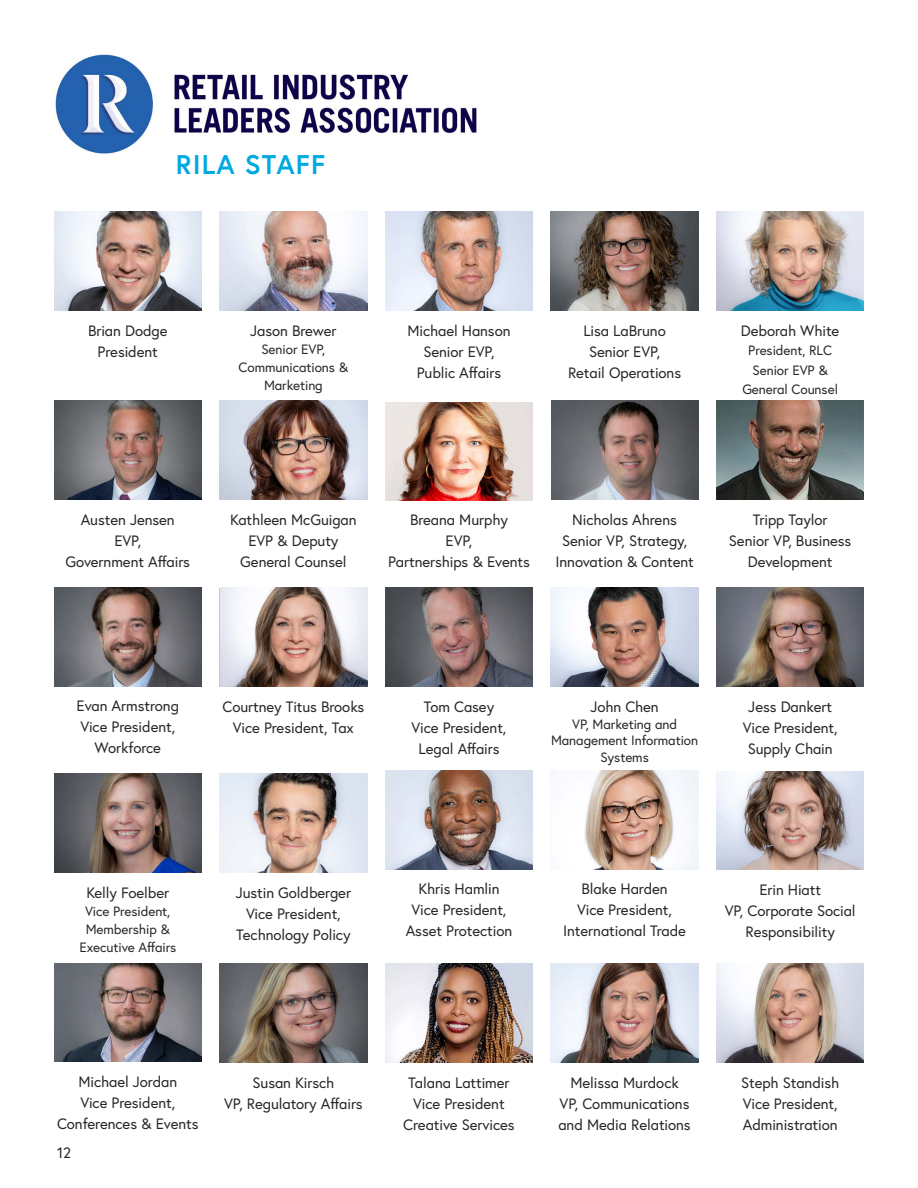
<style>
.page{position:relative;width:918px;height:1188px;background:#fff}
.page>*{position:absolute;margin:0;border:0;box-sizing:border-box;transform-origin:0 0}
.t1{font:700 27px "Europa";letter-spacing:.04em;color:#00a9e0}
.t2{font:15px/21px "Europa";letter-spacing:-.005em;color:#25282a;text-align:center}
.t3{font:13.5px/18px "Europa";letter-spacing:-.005em;color:#25282a;text-align:center}
</style>
<div class="page">
<img style="left:55px;top:54px;width:423px;height:100px">
<img style="left:54px;top:212px;width:148px;height:98px">
<img style="left:220px;top:212px;width:147px;height:98px">
<img style="left:385px;top:588px;width:148px;height:99px">
<img style="left:385px;top:963px;width:148px;height:99px">
<img style="left:385px;top:212px;width:148px;height:98px">
<img style="left:220px;top:400px;width:147px;height:100px">
<img style="left:551px;top:588px;width:147px;height:99px">
<img style="left:716px;top:963px;width:148px;height:99px">
<img style="left:54px;top:400px;width:148px;height:100px">
<img style="left:716px;top:588px;width:148px;height:99px">
<img style="left:716px;top:400px;width:148px;height:100px">
<img style="left:54px;top:774px;width:148px;height:99px">
<img style="left:551px;top:212px;width:147px;height:98px">
<img style="left:551px;top:400px;width:147px;height:100px">
<img style="left:551px;top:770px;width:147px;height:99px">
<img style="left:385px;top:770px;width:148px;height:99px">
<img style="left:716px;top:771px;width:148px;height:99px">
<img style="left:716px;top:212px;width:148px;height:98px">
<img style="left:54px;top:588px;width:148px;height:99px">
<img style="left:551px;top:963px;width:147px;height:99px">
<img style="left:54px;top:963px;width:148px;height:99px">
<img style="left:220px;top:963px;width:147px;height:99px">
<img style="left:220px;top:588px;width:147px;height:99px">
<img style="left:385px;top:402px;width:148px;height:99px">
<img style="left:220px;top:774px;width:147px;height:99px">
<h1 class="t1" style="left:176px;top:146px;width:151px">RILA STAFF</h1>
<p class="t2" style="left:88px;top:320px;width:81px">Brian Dodge<br>President</p>
<p class="t2" style="left:250px;top:320px;width:88px">Jason Brewer</p>
<p class="t3" style="left:239px;top:340px;width:111px">Senior EVP,<br>Communications &amp;<br>Marketing</p>
<p class="t2" style="left:407px;top:320px;width:105px">Michael Hanson<br>Senior EVP,<br>Public Affairs</p>
<p class="t2" style="left:568px;top:320px;width:115px">Lisa LaBruno<br>Senior EVP,<br>Retail Operations</p>
<p class="t2" style="left:741px;top:320px;width:100px">Deborah White</p>
<p class="t3" style="left:742px;top:341px;width:97px;line-height:19.5px">President, RLC<br>Senior EVP &amp;<br>General Counsel</p>
<p class="t2" style="left:66px;top:509px;width:126px">Austen Jensen<br>EVP,<br>Government Affairs</p>
<p class="t2" style="left:230px;top:509px;width:128px">Kathleen McGuigan<br>EVP &amp; Deputy<br>General Counsel</p>
<p class="t2" style="left:388px;top:509px;width:143px">Breana Murphy<br>EVP,<br>Partnerships &amp; Events</p>
<p class="t2" style="left:555px;top:509px;width:140px">Nicholas Ahrens<br>Senior VP, Strategy,<br>Innovation &amp; Content</p>
<p class="t2" style="left:729px;top:509px;width:124px">Tripp Taylor<br>Senior VP, Business<br>Development</p>
<p class="t2" style="left:77px;top:695px;width:104px">Evan Armstrong<br>Vice President,<br>Workforce</p>
<p class="t2" style="left:222px;top:696px;width:143px">Courtney Titus Brooks<br>Vice President, Tax</p>
<p class="t2" style="left:412px;top:696px;width:96px">Tom Casey<br>Vice President,<br>Legal Affairs</p>
<p class="t2" style="left:590px;top:696px;width:70px">John Chen</p>
<p class="t3" style="left:551px;top:716px;width:149px;line-height:16.5px">VP, Marketing and<br>Management Information<br>Systems</p>
<p class="t2" style="left:743px;top:696px;width:96px">Jess Dankert<br>Vice President,<br>Supply Chain</p>
<p class="t2" style="left:86px;top:882px;width:84px">Kelly Foelber</p>
<p class="t3" style="left:79px;top:902px;width:98px">Vice President,<br>Membership &amp;<br>Executive Affairs</p>
<p class="t2" style="left:236px;top:882px;width:117px">Justin Goldberger<br>Vice President,<br>Technology Policy</p>
<p class="t2" style="left:406px;top:878px;width:108px">Khris Hamlin<br>Vice President,<br>Asset Protection</p>
<p class="t2" style="left:725px;top:879px;width:133px">Erin Hiatt<br>VP, Corporate Social<br>Responsibility</p>
<p class="t2" style="left:563px;top:878px;width:124px">Blake Harden<br>Vice President,<br>International Trade</p>
<p class="t2" style="left:57px;top:1071px;width:143px">Michael Jordan<br>Vice President,<br>Conferences &amp; Events</p>
<p class="t2" style="left:224px;top:1071px;width:140px">Susan Kirsch<br>VP, Regulatory Affairs</p>
<p class="t2" style="left:57px;top:1142px;width:15px">12</p>
<p class="t2" style="left:403px;top:1071px;width:113px">Talana Lattimer<br>Vice President<br>Creative Services</p>
<p class="t2" style="left:558px;top:1071px;width:134px">Melissa Murdock<br>VP, Communications and Media Relations</p>
<p class="t2" style="left:741px;top:1071px;width:100px;text-align:justify">Steph Standish Vice President, Administration</p>
</div>
